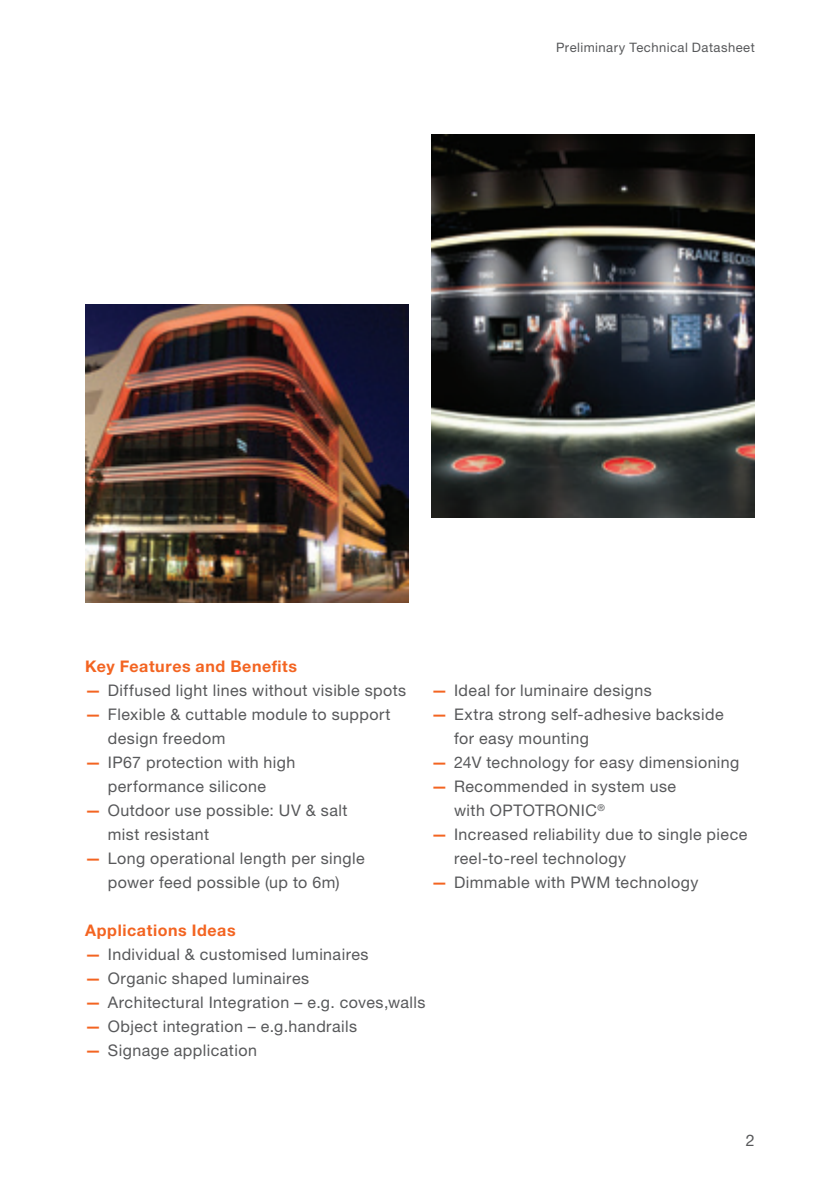
<style>
.page{position:relative;width:840px;height:1191px;background:#fff}
.page>*{position:absolute;margin:0;border:0;box-sizing:border-box;transform-origin:0 0}
.t1{font:16px/24px "Helvetica Neue LT Std";letter-spacing:.03em;color:#57585a}
.t2{font:700 16px "Helvetica Neue LT Std";letter-spacing:.04em;color:#f36421}
.t3{font:13px "Helvetica Neue LT Std";letter-spacing:.035em;color:#57585a}
.s1{font-weight:700;color:#f36421}
</style>
<div class="page">
<img style="left:85px;top:305px;width:323px;height:297px">
<img style="left:431px;top:135px;width:323px;height:382px">
<p class="t3" style="left:556px;top:39px;width:200px">Preliminary Technical Datasheet</p>
<p class="t2" style="left:85px;top:656px;width:213px">Key Features and Benefits</p>
<p class="t1" style="left:85px;top:678px;width:322px"><span class="s1">—</span> Diffused light lines without visible spots</p>
<p class="t1" style="left:108px;top:702px;width:284px;text-indent:-23px"><span class="s1">—</span> Flexible &amp; cuttable module to support design freedom</p>
<p class="t1" style="left:85px;top:750px;width:212px;text-align:center"><span class="s1">—</span> IP67 protection with high performance silicone</p>
<p class="t1" style="left:108px;top:798px;width:241px;text-indent:-23px"><span class="s1">—</span> Outdoor use possible: UV &amp; salt mist resistant</p>
<p class="t1" style="left:85px;top:846px;width:281px;text-align:center"><span class="s1">—</span> Long operational length per single power feed possible (up to 6m)</p>
<p class="t1" style="left:431px;top:678px;width:222px"><span class="s1">—</span> Ideal for luminaire designs</p>
<p class="t1" style="left:454px;top:702px;width:271px;text-indent:-23px"><span class="s1">—</span> Extra strong self-adhesive backside for easy mounting</p>
<p class="t1" style="left:431px;top:750px;width:309px"><span class="s1">—</span> 24V technology for easy dimensioning</p>
<p class="t1" style="left:454px;top:774px;width:223px;text-indent:-23px"><span class="s1">—</span> Recommended in system use with OPTOTRONIC<sup>®</sup></p>
<p class="t1" style="left:454px;top:822px;width:295px;text-indent:-23px"><span class="s1">—</span> Increased reliability due to single piece reel-to-reel technology</p>
<p class="t1" style="left:431px;top:870px;width:268px"><span class="s1">—</span> Dimmable with PWM technology</p>
<p class="t2" style="left:85px;top:920px;width:152px">Applications Ideas</p>
<p class="t1" style="left:85px;top:942px;width:285px"><span class="s1">—</span> Individual &amp; customised luminaires</p>
<p class="t1" style="left:85px;top:966px;width:225px"><span class="s1">—</span> Organic shaped luminaires</p>
<p class="t1" style="left:85px;top:990px;width:342px"><span class="s1">—</span> Architectural Integration – e.g. coves,walls</p>
<p class="t1" style="left:85px;top:1014px;width:273px"><span class="s1">—</span> Object integration – e.g.handrails</p>
<p class="t1" style="left:85px;top:1038px;width:173px"><span class="s1">—</span> Signage application</p>
<p class="t1" style="left:745px;top:1127px;width:10px">2</p>
</div>
